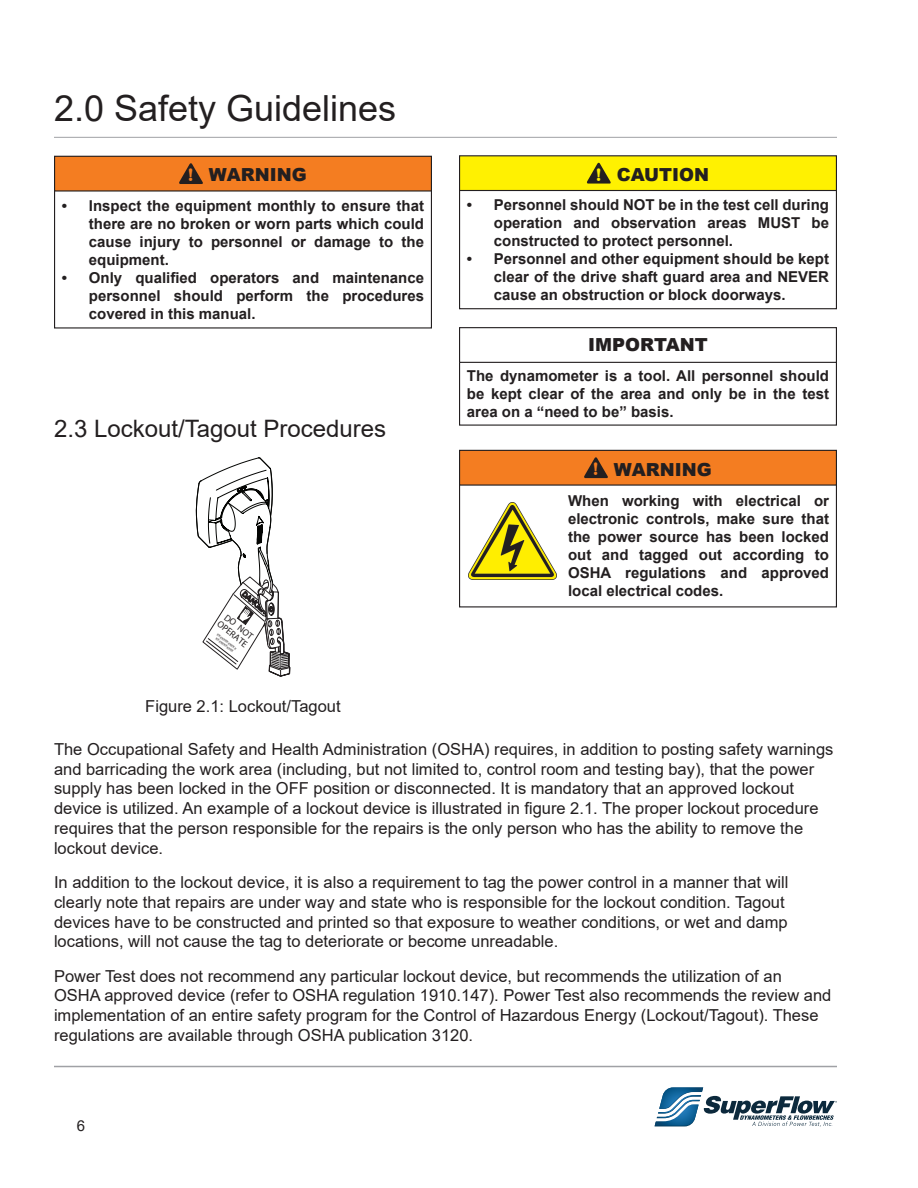
<style>
.page{position:relative;width:918px;height:1188px;background:#fff}
.page>*{position:absolute;margin:0;border:0;box-sizing:border-box;transform-origin:0 0}
.Page_Header{font:36px "Arial";color:#231f20}
.Sub-Header__1__-_TOC{font:24px "Arial";color:#231f20}
.t1{font:900 18px "Arial";color:#231f20}
.t2{font:700 18px "Bookman Old Style";color:#f47d21}
.t3{font:700 18px "Bookman Old Style";color:#fff101}
.t4{font:16.5px/19.8px "Arial";color:#231f20}
.Notes{font:700 15px/18px "Arial";color:#231f20;text-align:justify}
.t5{font:15px "Arial";color:#231f20}
.t6{font:italic 700 condensed 9.3px "Helvetica";color:#231f20}
.t7{font:3.45px/3.9px "Helvetica";color:#231f20;text-align:center}
</style>
<div class="page">
<hr style="left:54px;top:1066px;width:783px;height:1px;background:#a0a1a5">
<hr style="left:54px;top:137px;width:783px;height:1px;background:#a0a1a5">
<svg style="left:655px;top:1087px;width:182px;height:40px"></svg>
<div style="left:54px;top:190px;width:378px;height:139px;border:1px solid #231f20"></div>
<div style="left:55px;top:156px;width:376px;height:35px;background:#f47d21"></div>
<svg style="left:179px;top:163px;width:24px;height:21px"></svg>
<div style="left:54px;top:156px;width:378px;height:36px;border:1px solid #231f20"></div>
<svg style="left:196px;top:457px;width:94px;height:219px"></svg>
<div style="left:459px;top:189px;width:378px;height:120px;border:1px solid #231f20"></div>
<div style="left:460px;top:156px;width:376px;height:35px;background:#fff101"></div>
<svg style="left:587px;top:162px;width:24px;height:22px"></svg>
<div style="left:459px;top:155px;width:378px;height:36px;border:1px solid #231f20"></div>
<div style="left:459px;top:327px;width:378px;height:36px;border:1px solid #231f20"></div>
<div style="left:459px;top:484px;width:378px;height:123px;border:1px solid #231f20"></div>
<div style="left:460px;top:450px;width:376px;height:35px;background:#f47d21"></div>
<svg style="left:584px;top:457px;width:24px;height:21px"></svg>
<div style="left:459px;top:450px;width:378px;height:36px;border:1px solid #231f20"></div>
<img style="left:469px;top:502px;width:87px;height:77px">
<p class="Page_Header" style="left:54px;top:83px;width:344px">2.0 Safety Guidelines</p>
<p class="t2" style="left:188px;top:162px;width:8px">!</p>
<p class="t1" style="left:209px;top:162px;width:99px">WARNING</p>
<p class="Notes" style="left:89px;top:197px;width:337px;text-indent:-27px">• Inspect the equipment monthly to ensure that there are no broken or worn parts which could cause injury to personnel or damage to the equipment.</p>
<p class="Notes" style="left:89px;top:269px;width:337px;text-indent:-27px">• Only qualified operators and maintenance personnel should perform the procedures covered in this manual.</p>
<p class="Sub-Header__1__-_TOC" style="left:54px;top:412px;width:334px">2.3 Lockout/Tagout Procedures</p>
<p class="t6" style="left:229px;top:612px;width:35px;rotate:38deg">DO NOT</p>
<p class="t6" style="left:222px;top:618px;width:37px;rotate:38deg">OPERATE</p>
<p class="t7" style="left:218px;top:633px;width:25px;rotate:38deg">XXXXXXXXXXXX<br>XXXXXXXXXXX</p>
<p class="t4" style="left:145px;top:696px;width:197px">Figure 2.1: Lockout/Tagout</p>
<p class="t3" style="left:595px;top:162px;width:8px">!</p>
<p class="t1" style="left:617px;top:162px;width:94px">CAUTION</p>
<p class="Notes" style="left:494px;top:196px;width:337px;text-indent:-27px">• Personnel should NOT be in the test cell during operation and observation areas MUST be constructed to protect personnel.</p>
<p class="Notes" style="left:494px;top:250px;width:337px;text-indent:-27px">• Personnel and other equipment should be kept clear of the drive shaft guard area and NEVER cause an obstruction or block doorways.</p>
<p class="t1" style="left:588px;top:332px;width:121px">IMPORTANT</p>
<p class="Notes" style="left:467px;top:367px;width:364px">The dynamometer is a tool. All personnel should be kept clear of the area and only be in the test area on a “need to be” basis.</p>
<p class="t2" style="left:593px;top:456px;width:8px">!</p>
<p class="t1" style="left:614px;top:456px;width:99px">WARNING</p>
<p class="Notes" style="left:568px;top:492px;width:263px">When working with electrical or electronic controls, make sure that the power source has been locked out and tagged out according to OSHA regulations and approved local electrical codes.</p>
<p class="t4" style="left:54px;top:739px;width:781px">The Occupational Safety and Health Administration (OSHA) requires, in addition to posting safety warnings and barricading the work area (including, but not limited to, control room and testing bay), that the power supply has been locked in the OFF position or disconnected. It is mandatory that an approved lockout device is utilized. An example of a lockout device is illustrated in figure 2.1. The proper lockout procedure requires that the person responsible for the repairs is the only person who has the ability to remove the lockout device.</p>
<p class="t4" style="left:54px;top:872px;width:736px">In addition to the lockout device, it is also a requirement to tag the power control in a manner that will clearly note that repairs are under way and state who is responsible for the lockout condition. Tagout devices have to be constructed and printed so that exposure to weather conditions, or wet and damp locations, will not cause the tag to deteriorate or become unreadable.</p>
<p class="t4" style="left:54px;top:966px;width:779px">Power Test does not recommend any particular lockout device, but recommends the utilization of an OSHA approved device (refer to OSHA regulation 1910.147). Power Test also recommends the review and implementation of an entire safety program for the Control of Hazardous Energy (Lockout/Tagout). These regulations are available through OSHA publication 3120.</p>
<p class="t5" style="left:77px;top:1115px;width:10px">6</p>
</div>
